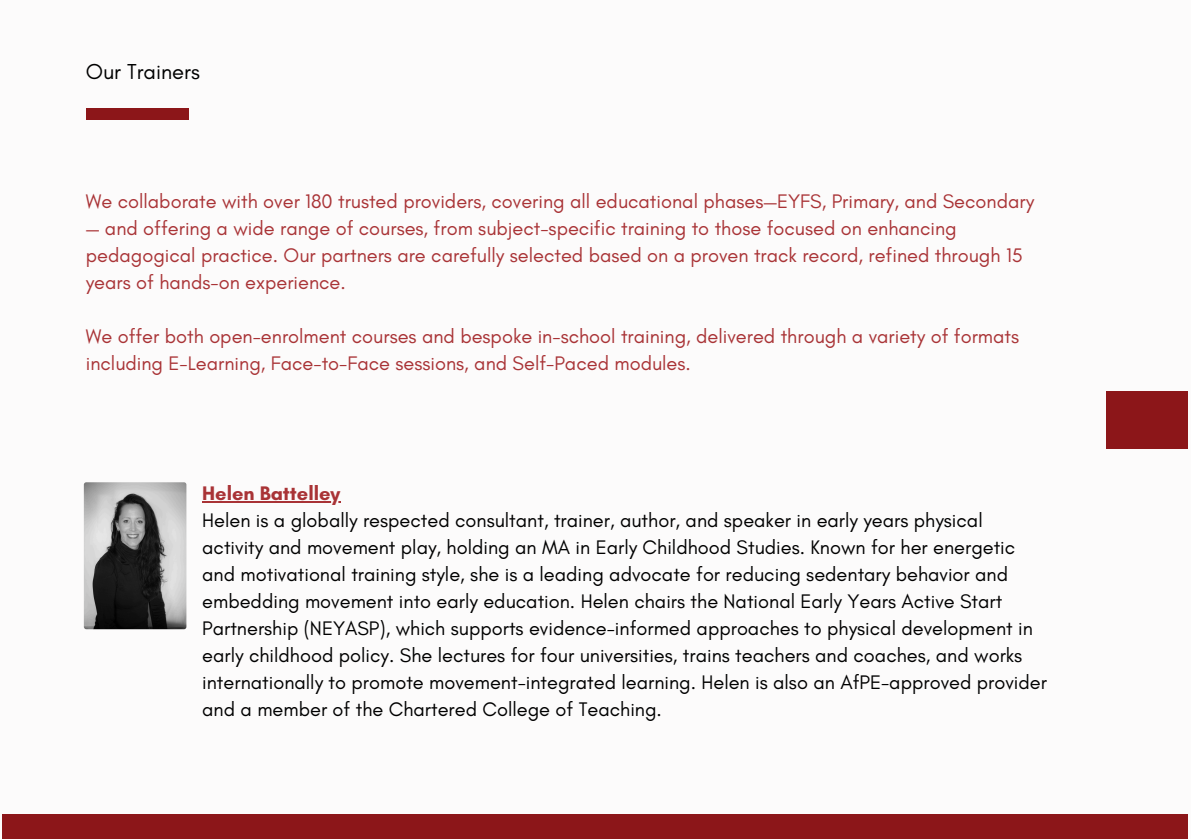
<style>
.page{position:relative;width:1191px;height:839px;background:#fff}
.page>*{position:absolute;margin:0;border:0;box-sizing:border-box;transform-origin:0 0}
.t1{font:22px "Glacial Indifference";color:#000}
.t2{font:20px/27px "Glacial Indifference";color:#000}
.t3{font:20px/27px "Glacial Indifference";color:#a93336}
.s1{font-weight:700;color:#a93336}
</style>
<div class="page">
<div style="left:0;top:0;width:1190px;height:838px;background:#fcfbfb"></div>
<div style="left:86px;top:108px;width:102px;height:12px;background:#8c1619"></div>
<img style="left:84px;top:482px;width:102px;height:147px;border-radius:2px">
<hr style="left:202px;top:501px;width:138px;height:1px;background:#a93336">
<div style="left:2px;top:814px;width:1186px;height:24px;background:#8c1619"></div>
<div style="left:1106px;top:391px;width:82px;height:57px;background:#8c1619"></div>
<h1 class="t1" style="left:86px;top:58px;width:116px">Our Trainers</h1>
<h1 class="t3" style="left:86px;top:187px;width:950px">We collaborate with over 180 trusted providers, covering all educational phases—EYFS, Primary, and Secondary</h1>
<h1 class="t3" style="left:86px;top:214px;width:938px">— and offering a wide range of courses, from subject-specific training to those focused on enhancing pedagogical practice. Our partners are carefully selected based on a proven track record, refined through 15 years of hands-on experience.</h1>
<h1 class="t3" style="left:86px;top:322px;width:935px">We offer both open-enrolment courses and bespoke in-school training, delivered through a variety of formats including E-Learning, Face-to-Face sessions, and Self-Paced modules.</h1>
<h1 class="t2" style="left:202px;top:479px;width:846px"><span class="s1">Helen Battelley<br></span>Helen is a globally respected consultant, trainer, author, and speaker in early years physical activity and movement play, holding an MA in Early Childhood Studies. Known for her energetic and motivational training style, she is a leading advocate for reducing sedentary behavior and embedding movement into early education. Helen chairs the National Early Years Active Start Partnership (NEYASP), which supports evidence-informed approaches to physical development in early childhood policy. She lectures for four universities, trains teachers and coaches, and works internationally to promote movement-integrated learning. Helen is also an AfPE-approved provider and a member of the Chartered College of Teaching.</h1>
</div>
